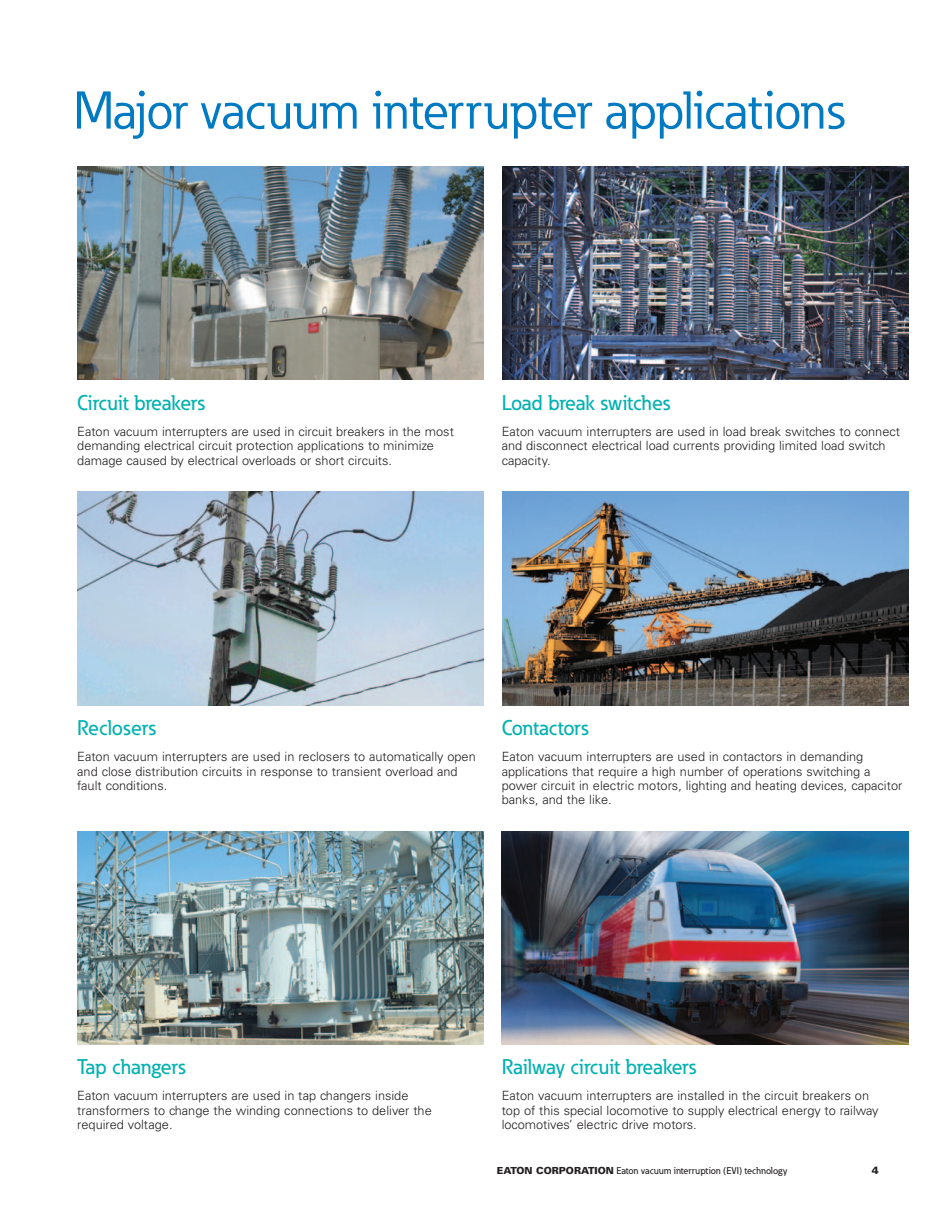
<style>
.page{position:relative;width:945px;height:1215px;background:#fff}
.page>*{position:absolute;margin:0;border:0;box-sizing:border-box;transform-origin:0 0}
.t1{font:52.5px "Eaton";letter-spacing:-.005em;color:#007ac2}
.t2{font:500 21px "Eaton";color:#00b1b0}
.t3{font:300 12.75px/14.2px "Univers LT Std";color:#231f20}
.t4{font:900 10.5px "Univers LT Std";color:#231f20}
.t5{font:500 9.75px "Eaton";color:#231f20}
.s1{font-family:"Univers LT Std";font-weight:900}
</style>
<div class="page">
<img style="left:78px;top:166px;width:406px;height:214px">
<img style="left:502px;top:831px;width:406px;height:214px">
<img style="left:78px;top:831px;width:406px;height:214px">
<img style="left:78px;top:492px;width:406px;height:213px">
<img style="left:502px;top:492px;width:406px;height:213px">
<img style="left:502px;top:166px;width:406px;height:214px">
<h1 class="t1" style="left:73px;top:78px;width:773px">Major vacuum interrupter applications</h1>
<h2 class="t2" style="left:77px;top:390px;width:129px">Circuit breakers</h2>
<p class="t3" style="left:77px;top:424px;width:378px">Eaton vacuum interrupters are used in circuit breakers in the most demanding electrical circuit protection applications to minimize damage caused by electrical overloads or short circuits.</p>
<h2 class="t2" style="left:502px;top:390px;width:170px">Load break switches</h2>
<p class="t3" style="left:502px;top:424px;width:400px">Eaton vacuum interrupters are used in load break switches to connect and disconnect electrical load currents providing limited load switch capacity.</p>
<h2 class="t2" style="left:77px;top:715px;width:80px">Reclosers</h2>
<p class="t3" style="left:77px;top:750px;width:400px">Eaton vacuum interrupters are used in reclosers to automatically open and close distribution circuits in response to transient overload and fault conditions.</p>
<h2 class="t2" style="left:502px;top:715px;width:88px">Contactors</h2>
<p class="t3" style="left:502px;top:750px;width:402px">Eaton vacuum interrupters are used in contactors in demanding applications that require a high number of operations switching a power circuit in electric motors, lighting and heating devices, capacitor banks, and the like.</p>
<h2 class="t2" style="left:77px;top:1054px;width:110px">Tap changers</h2>
<p class="t3" style="left:77px;top:1089px;width:356px">Eaton vacuum interrupters are used in tap changers inside transformers to change the winding connections to deliver the required voltage.</p>
<h2 class="t2" style="left:502px;top:1054px;width:196px">Railway circuit breakers</h2>
<p class="t3" style="left:502px;top:1089px;width:378px">Eaton vacuum interrupters are installed in the circuit breakers on top of this special locomotive to supply electrical energy to railway locomotives’ electric drive motors.</p>
<p class="t5" style="left:497px;top:1165px;width:289px"><span class="s1">EATON CORPORATION</span> Eaton vacuum interruption (EVI) technology</p>
<p class="t4" style="left:872px;top:1163px;width:9px">4</p>
</div>
